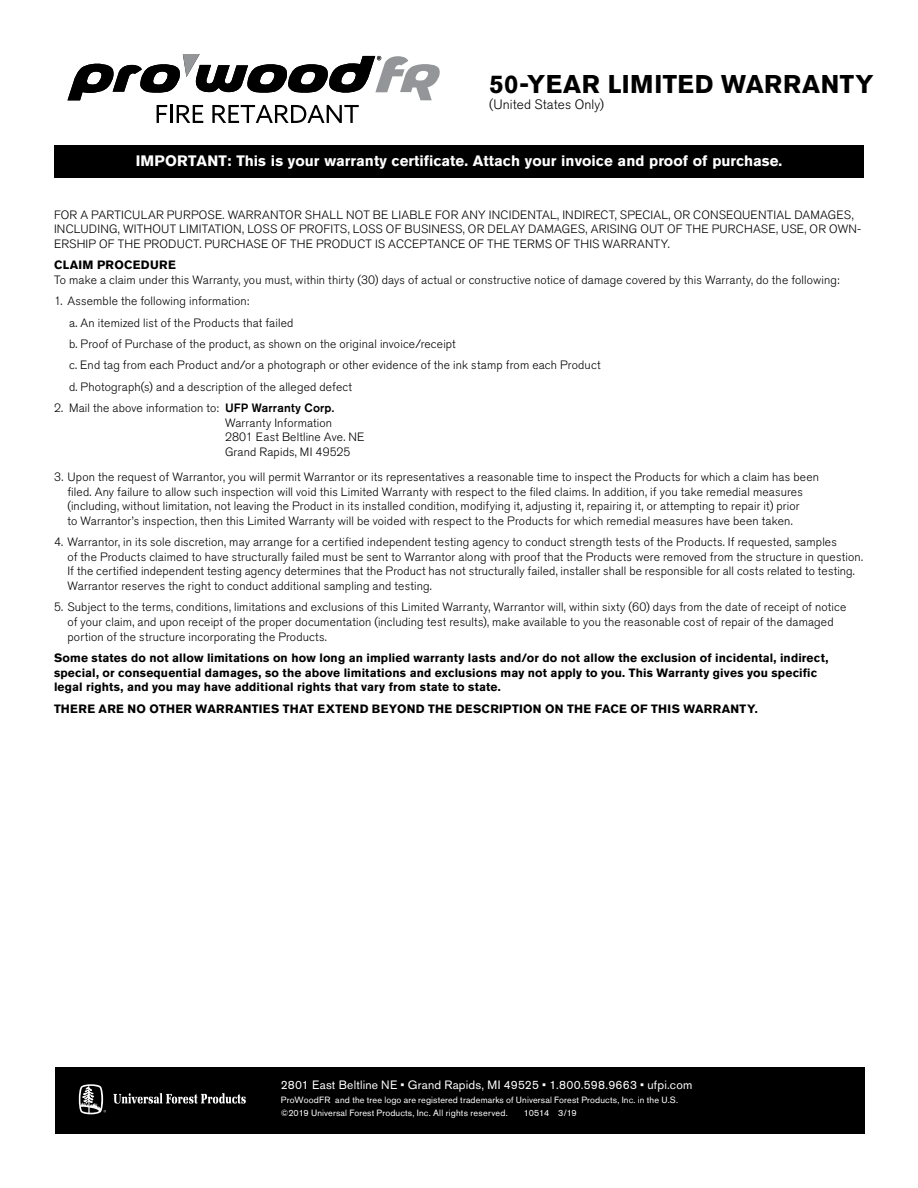
<style>
.page{position:relative;width:918px;height:1188px;background:#fff}
.page>*{position:absolute;margin:0;border:0;box-sizing:border-box;transform-origin:0 0}
.t1{font:700 25.5px "Akzidenz Grotesk Std";letter-spacing:.02em;color:#000}
.t2{font:700 15px "Akzidenz Grotesk Std";color:#fff}
.t3{font:300 13.5px "Akzidenz Grotesk Std";letter-spacing:.01em;color:#000}
.t4{font:300 12px/14.7px "Akzidenz Grotesk Std";letter-spacing:.015em;color:#000}
.t5{font:700 12px/14.7px "Akzidenz Grotesk Std";letter-spacing:.01em;color:#000}
.t6{font:12px "Akzidenz Grotesk Std";letter-spacing:.015em;color:#fff}
.t7{font:9px/13.5px "Akzidenz Grotesk Std";letter-spacing:.015em;color:#fff}
.s1{font-weight:500}
</style>
<div class="page">
<svg style="left:68px;top:54px;width:372px;height:69px"></svg>
<div style="left:54px;top:145px;width:810px;height:32px;background:#000"></div>
<div style="left:55px;top:1067px;width:810px;height:67px;background:#000"></div>
<svg style="left:113px;top:1093px;width:133px;height:11px"></svg>
<svg style="left:79px;top:1084px;width:27px;height:30px"></svg>
<h1 class="t1" style="left:490px;top:69px;width:385px">50-YEAR LIMITED WARRANTY</h1>
<p class="t3" style="left:489px;top:97px;width:116px">(United States Only)</p>
<p class="t2" style="left:136px;top:152px;width:648px">IMPORTANT: This is your warranty certificate. Attach your invoice and proof of purchase.</p>
<p class="t4" style="left:54px;top:207px;width:809px">FOR A PARTICULAR PURPOSE. WARRANTOR SHALL NOT BE LIABLE FOR ANY INCIDENTAL, INDIRECT, SPECIAL, OR CONSEQUENTIAL DAMAGES,<br>INCLUDING, WITHOUT LIMITATION, LOSS OF PROFITS, LOSS OF BUSINESS, OR DELAY DAMAGES, ARISING OUT OF THE PURCHASE, USE, OR OWN-<br>ERSHIP OF THE PRODUCT. PURCHASE OF THE PRODUCT IS ACCEPTANCE OF THE TERMS OF THIS WARRANTY.</p>
<p class="t5" style="left:54px;top:258px;width:123px">CLAIM PROCEDURE</p>
<p class="t4" style="left:54px;top:273px;width:787px">To make a claim under this Warranty, you must, within thirty (30) days of actual or constructive notice of damage covered by this Warranty, do the following:</p>
<p class="t4" style="left:69px;top:291px;width:533px;line-height:21.3px;text-indent:-15px">1. Assemble the following information:<br>a. An itemized list of the Products that failed<br>b. Proof of Purchase of the product, as shown on the original invoice/receipt<br>c. End tag from each Product and/or a photograph or other evidence of the ink stamp from each Product d. Photograph(s) and a description of the alleged defect</p>
<p class="t4" style="left:225px;top:401px;width:141px;text-indent:-171px">2. Mail the above information to: <span class="s1">UFP Warranty Corp.<br></span>Warranty Information<br>2801 East Beltline Ave. NE<br>Grand Rapids, MI 49525</p>
<p class="t4" style="left:68px;top:470px;width:753px;text-indent:-14px">3. Upon the request of Warrantor, you will permit Warrantor or its representatives a reasonable time to inspect the Products for which a claim has been filed. Any failure to allow such inspection will void this Limited Warranty with respect to the filed claims. In addition, if you take remedial measures (including, without limitation, not leaving the Product in its installed condition, modifying it, adjusting it, repairing it, or attempting to repair it) prior<br>to Warrantor’s inspection, then this Limited Warranty will be voided with respect to the Products for which remedial measures have been taken.</p>
<p class="t4" style="left:68px;top:535px;width:797px;text-indent:-14px">4. Warrantor, in its sole discretion, may arrange for a certified independent testing agency to conduct strength tests of the Products. If requested, samples<br>of the Products claimed to have structurally failed must be sent to Warrantor along with proof that the Products were removed from the structure in question.<br>If the certified independent testing agency determines that the Product has not structurally failed, installer shall be responsible for all costs related to testing.<br>Warrantor reserves the right to conduct additional sampling and testing.</p>
<p class="t4" style="left:68px;top:600px;width:780px;text-indent:-14px">5. Subject to the terms, conditions, limitations and exclusions of this Limited Warranty, Warrantor will, within sixty (60) days from the date of receipt of notice of your claim, and upon receipt of the proper documentation (including test results), make available to you the reasonable cost of repair of the damaged portion of the structure incorporating the Products.</p>
<p class="t5" style="left:54px;top:651px;width:776px">Some states do not allow limitations on how long an implied warranty lasts and/or do not allow the exclusion of incidental, indirect, special, or consequential damages, so the above limitations and exclusions may not apply to you. This Warranty gives you specific legal rights, and you may have additional rights that vary from state to state.</p>
<p class="t5" style="left:54px;top:701px;width:705px">THERE ARE NO OTHER WARRANTIES THAT EXTEND BEYOND THE DESCRIPTION ON THE FACE OF THIS WARRANTY.</p>
<p class="t6" style="left:281px;top:1078px;width:413px">2801 East Beltline NE • Grand Rapids, MI 49525 • 1.800.598.9663 • ufpi.com</p>
<p class="t7" style="left:281px;top:1093px;width:399px">ProWoodFR and the tree logo are registered trademarks of Universal Forest Products, Inc. in the U.S. ©2019 Universal Forest Products, Inc. All rights reserved.</p>
<p class="t7" style="left:524px;top:1106px;width:55px">10514 3/19</p>
</div>
